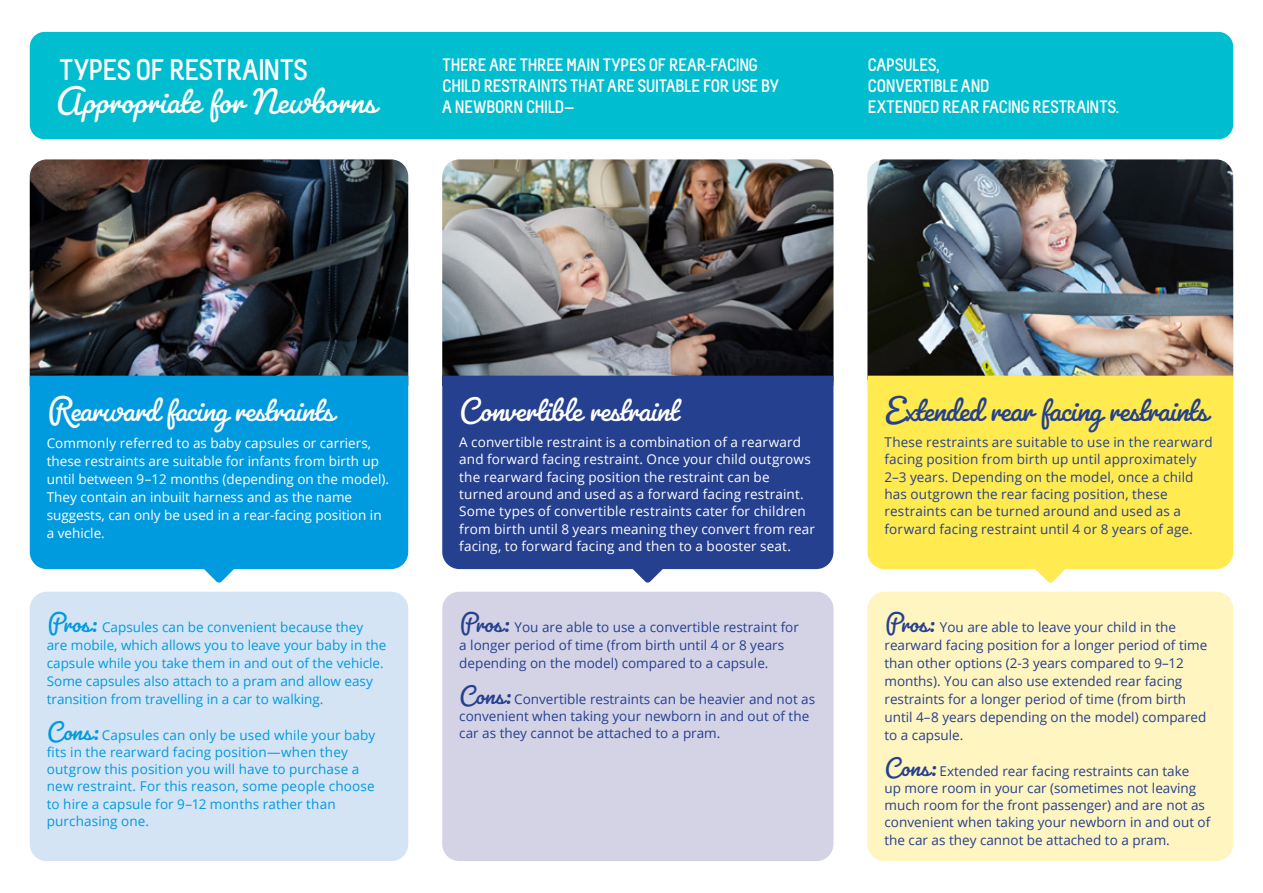
<style>
.page{position:relative;width:1263px;height:893px;background:#fff}
.page>*{position:absolute;margin:0;border:0;box-sizing:border-box;transform-origin:0 0}
.t1{font:39px "Pacifico";letter-spacing:-.005em;color:#fff}
.t2{font:36px "Pacifico";letter-spacing:-.025em;color:#fff}
.t3{font:36px "Pacifico";letter-spacing:-.025em;color:#25408f}
.t4{font:700 30px "Melbourne";letter-spacing:-.03em;color:#fff}
.t5{font:700 18px/21px "Melbourne";letter-spacing:-.03em;color:#fff}
.t6{font:13.5px/17.2px "Open Sans";color:#25408f}
.t7{font:13.5px/17.2px "Open Sans";letter-spacing:.01em;color:#fff}
.t8{font:13.5px/17.2px "Open Sans";letter-spacing:.005em;color:#009ade}
.s1{font-family:"Pacifico";font-size:28.5px}
</style>
<div class="page">
<img style="left:30px;top:159px;width:378px;height:217px">
<img style="left:442px;top:159px;width:391px;height:217px">
<img style="left:867px;top:159px;width:366px;height:217px">
<div style="left:30px;top:32px;width:1203px;height:107px;background:#00bdcf;border-radius:15px"></div>
<div style="left:867px;top:592px;width:366px;height:269px;background:#fff5c0;border-radius:17px"></div>
<div style="left:30px;top:592px;width:378px;height:269px;background:#d4e4f5;border-radius:17px"></div>
<div style="left:442px;top:592px;width:391px;height:269px;background:#d4d3e6;border-radius:17px"></div>
<div style="left:442px;top:376px;width:391px;height:193px;background:#25408f"></div>
<svg style="left:627px;top:541px;width:42px;height:42px"></svg>
<div style="left:867px;top:376px;width:366px;height:193px;background:#ffea50"></div>
<svg style="left:1029px;top:541px;width:42px;height:42px"></svg>
<div style="left:30px;top:376px;width:378px;height:193px;background:#009ade"></div>
<svg style="left:198px;top:541px;width:42px;height:42px"></svg>
<h3 class="t4" style="left:59px;top:54px;width:251px">TYPES OF RESTRAINTS</h3>
<h1 class="t1" style="left:56px;top:77px;width:321px">Appropriate for Newborns</h1>
<h3 class="t5" style="left:442px;top:55px;width:338px">THERE ARE THREE MAIN TYPES OF REAR-FACING<br>CHILD RESTRAINTS THAT ARE SUITABLE FOR USE BY<br>A NEWBORN CHILD—</h3>
<h3 class="t5" style="left:867px;top:55px;width:253px">CAPSULES,<br>CONVERTIBLE AND<br>EXTENDED REAR FACING RESTRAINTS.</h3>
<h2 class="t2" style="left:47px;top:388px;width:288px">Rearward facing restraints</h2>
<p class="t7" style="left:47px;top:434px;width:344px;line-height:18px">Commonly referred to as baby capsules or carriers, these restraints are suitable for infants from birth up until between 9–12 months (depending on the model).<br>They contain an inbuilt harness and as the name suggests, can only be used in a rear-facing position in a vehicle.</p>
<p class="t8" style="left:47px;top:617px;width:341px;line-height:18px"><span class="s1">Pros:</span> Capsules can be convenient because they are mobile, which allows you to leave your baby in the capsule while you take them in and out of the vehicle.<br>Some capsules also attach to a pram and allow easy transition from travelling in a car to walking.</p>
<p class="t8" style="left:47px;top:726px;width:330px"><span class="s1">Cons:</span> Capsules can only be used while your baby fits in the rearward facing position—when they outgrow this position you will have to purchase a new restraint. For this reason, some people choose to hire a capsule for 9–12 months rather than purchasing one.</p>
<h2 class="t2" style="left:459px;top:388px;width:221px">Convertible restraint</h2>
<p class="t7" style="left:459px;top:433px;width:357px">A convertible restraint is a combination of a rearward and forward facing restraint. Once your child outgrows the rearward facing position the restraint can be turned around and used as a forward facing restraint.<br>Some types of convertible restraints cater for children from birth until 8 years meaning they convert from rear facing, to forward facing and then to a booster seat.</p>
<p class="t6" style="left:459px;top:617px;width:341px;line-height:18px"><span class="s1">Pros:</span> You are able to use a convertible restraint for a longer period of time (from birth until 4 or 8 years depending on the model) compared to a capsule.</p>
<p class="t6" style="left:459px;top:690px;width:357px"><span class="s1">Cons:</span> Convertible restraints can be heavier and not as convenient when taking your newborn in and out of the car as they cannot be attached to a pram.</p>
<h2 class="t3" style="left:884px;top:388px;width:324px">Extended rear facing restraints</h2>
<p class="t6" style="left:884px;top:433px;width:330px">These restraints are suitable to use in the rearward facing position from birth up until approximately 2–3 years. Depending on the model, once a child has outgrown the rear facing position, these restraints can be turned around and used as a forward facing restraint until 4 or 8 years of age.</p>
<p class="t6" style="left:884px;top:617px;width:324px;line-height:18px"><span class="s1">Pros:</span> You are able to leave your child in the rearward facing position for a longer period of time than other options (2-3 years compared to 9–12 months). You can also use extended rear facing restraints for a longer period of time (from birth until 4–8 years depending on the model) compared to a capsule.</p>
<p class="t6" style="left:884px;top:762px;width:327px"><span class="s1">Cons:</span> Extended rear facing restraints can take<br>up more room in your car (sometimes not leaving much room for the front passenger) and are not as convenient when taking your newborn in and out of the car as they cannot be attached to a pram.</p>
</div>
